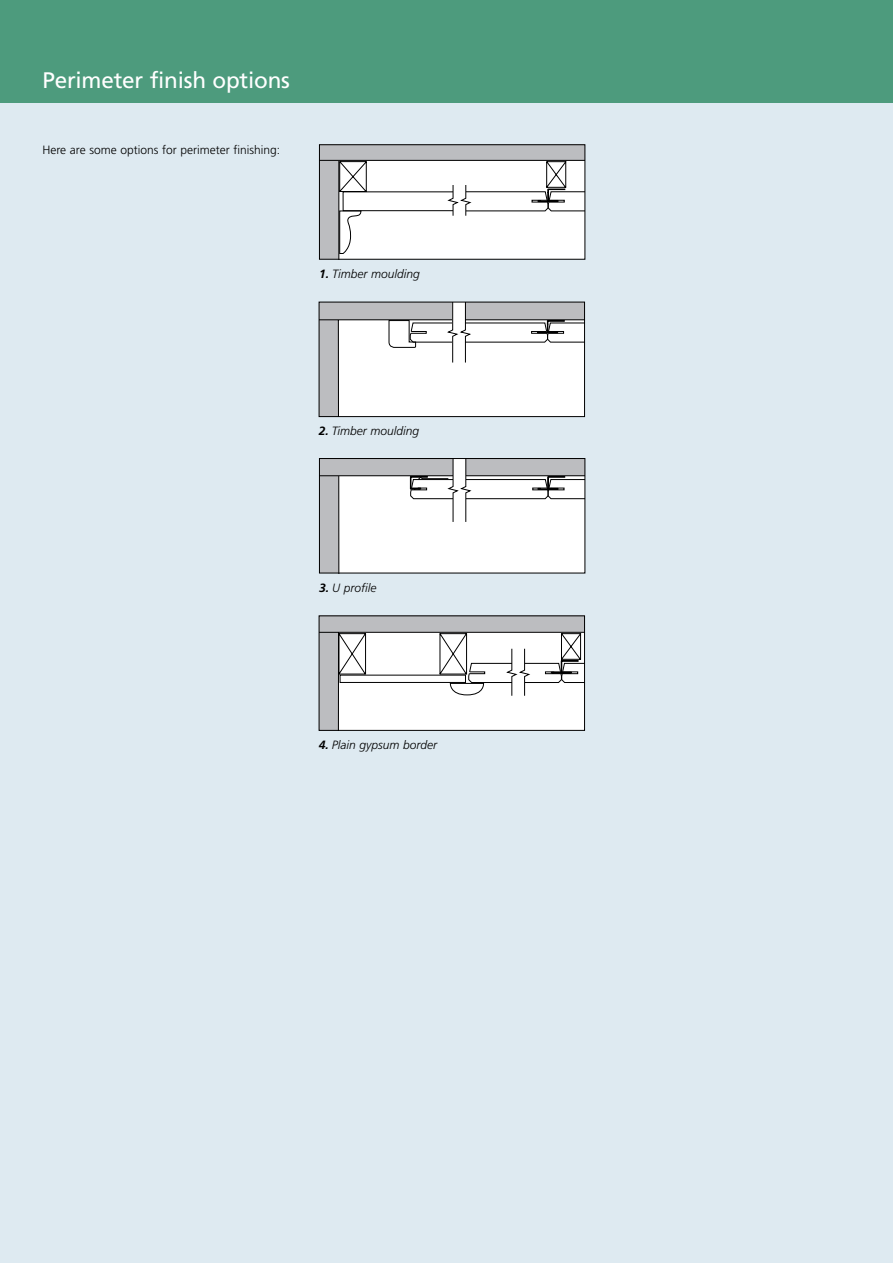
<style>
.page{position:relative;width:893px;height:1263px;background:#fff}
.page>*{position:absolute;margin:0;border:0;box-sizing:border-box;transform-origin:0 0}
.t1{font:22.5px "Frutiger";letter-spacing:-.01em;color:#fff}
.t2{font:italic 300 12px "Frutiger";color:#000}
.t3{font:300 12px "Frutiger";color:#000}
.s1{font-weight:700}
</style>
<div class="page">
<div style="left:0;top:101px;width:893px;height:1162px;background:#deeaf1"></div>
<div style="left:0;top:0;width:893px;height:102px;background:#4d9b7d"></div>
<div style="left:319px;top:145px;width:266px;height:114px;background:#fff"></div>
<div style="left:319px;top:145px;width:20px;height:114px;background:#bcbdc0"></div>
<hr style="left:339px;top:145px;width:1px;height:114px;background:#000">
<svg style="left:339px;top:161px;width:244px;height:93px"></svg>
<div style="left:319px;top:145px;width:266px;height:15px;background:#bcbdc0"></div>
<hr style="left:319px;top:160px;width:266px;height:1px;background:#000">
<div style="left:319px;top:302px;width:265px;height:115px;background:#fff"></div>
<div style="left:319px;top:302px;width:133px;height:18px;background:#bcbdc0"></div>
<div style="left:319px;top:320px;width:19px;height:97px;background:#bcbdc0"></div>
<hr style="left:338px;top:320px;width:1px;height:97px;background:#000">
<hr style="left:319px;top:320px;width:265px;height:1px;background:#000">
<svg style="left:388px;top:304px;width:195px;height:59px"></svg>
<div style="left:319px;top:302px;width:266px;height:115px;border:1px solid #000"></div>
<div style="left:319px;top:458px;width:266px;height:115px;background:#fff"></div>
<div style="left:319px;top:476px;width:20px;height:97px;background:#bcbdc0"></div>
<svg style="left:321px;top:460px;width:262px;height:62px"></svg>
<hr style="left:338px;top:476px;width:1px;height:97px;background:#000">
<div style="left:319px;top:458px;width:266px;height:115px;border:1px solid #000"></div>
<div style="left:319px;top:616px;width:265px;height:114px;background:#fff"></div>
<div style="left:319px;top:616px;width:19px;height:114px;background:#bcbdc0"></div>
<hr style="left:338px;top:616px;width:1px;height:114px;background:#000">
<div style="left:319px;top:616px;width:265px;height:16px;background:#bcbdc0"></div>
<hr style="left:319px;top:632px;width:265px;height:1px;background:#000">
<svg style="left:339px;top:632px;width:244px;height:64px"></svg>
<h1 class="t1" style="left:43px;top:67px;width:249px">Perimeter finish options</h1>
<p class="t3" style="left:43px;top:143px;width:239px">Here are some options for perimeter finishing:</p>
<p class="t2" style="left:319px;top:267px;width:102px"><span class="s1">1.</span> Timber moulding</p>
<p class="t2" style="left:319px;top:424px;width:102px"><span class="s1">2.</span> Timber moulding</p>
<p class="t2" style="left:319px;top:580px;width:59px"><span class="s1">3.</span> U profile</p>
<p class="t2" style="left:319px;top:738px;width:120px"><span class="s1">4.</span> Plain gypsum border</p>
</div>
